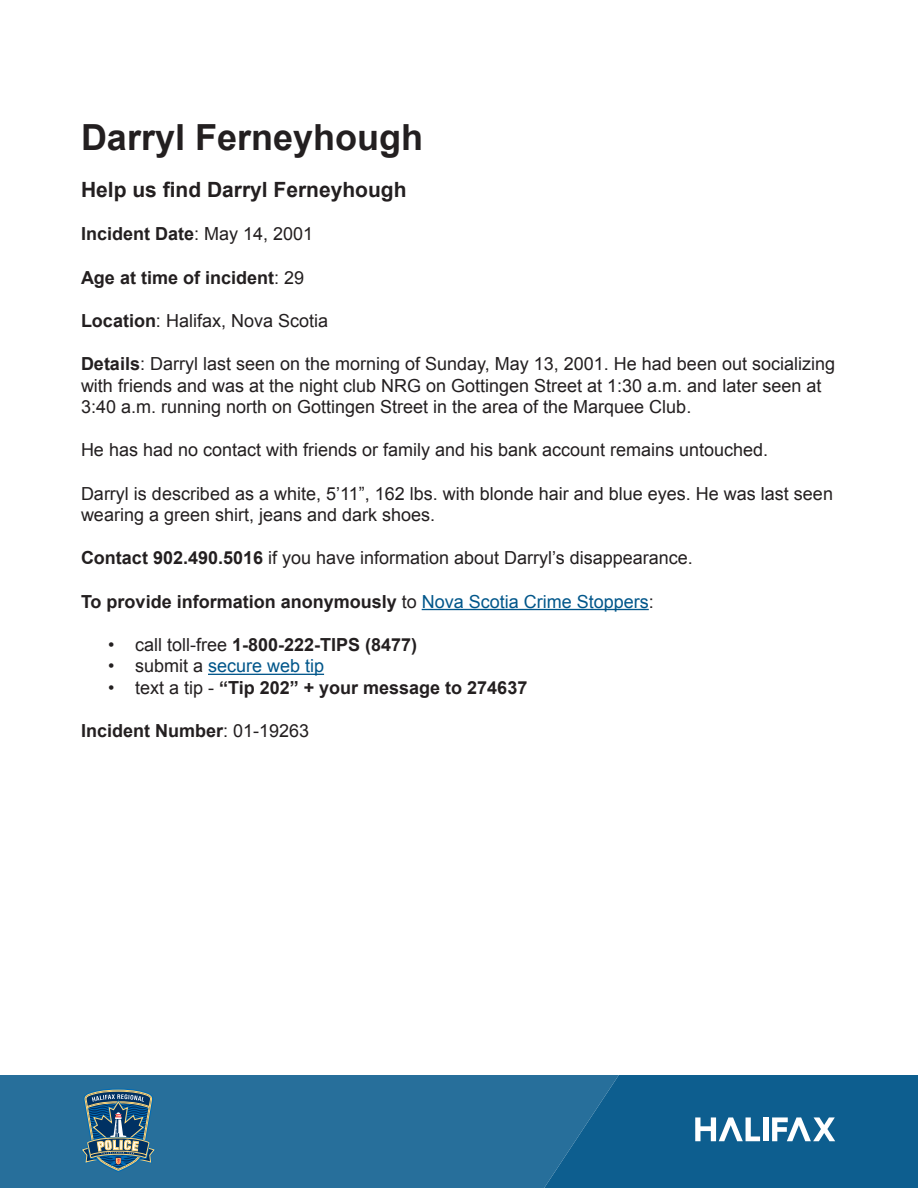
<style>
.page{position:relative;width:918px;height:1188px;background:#fff}
.page>*{position:absolute;margin:0;border:0;box-sizing:border-box;transform-origin:0 0}
.t1{font:700 36px "Arial";color:#231f20}
.t2{font:700 21px "Arial";color:#231f20}
.t3{font:18px/21.6px "Arial";color:#231f20}
.t4{font:700 18px "Arial";color:#231f20}
.t5{font:18px "Arial";color:#00568a}
.s1{font-weight:400}
.s2{font-weight:700}
.s3{font-weight:400;color:#00568a}
.s4{color:#231f20}
</style>
<div class="page">
<svg style="left:0;top:1076px;width:918px;height:112px;background:#1d6896"></svg>
<div style="left:763px;top:1117px;width:6px;height:24px;background:#fff"></div>
<svg style="left:772px;top:1117px;width:63px;height:24px"></svg>
<svg style="left:695px;top:1117px;width:65px;height:24px"></svg>
<svg style="left:81px;top:1089px;width:75px;height:83px;background:#457088"></svg>
<hr style="left:422px;top:609px;width:227px;height:1px;background:#00568a">
<hr style="left:208px;top:674px;width:116px;height:1px;background:#00568a">
<p class="t1" style="left:81px;top:114px;width:344px">Darryl Ferneyhough</p>
<p class="t2" style="left:81px;top:176px;width:327px">Help us find Darryl Ferneyhough</p>
<p class="t4" style="left:81px;top:222px;width:234px">Incident Date<span class="s1">: May 14, 2001</span></p>
<p class="t4" style="left:81px;top:265px;width:225px">Age at time of incident<span class="s1">: 29</span></p>
<p class="t3" style="left:81px;top:310px;width:249px"><span class="s2">Location</span>: Halifax, Nova Scotia</p>
<p class="t3" style="left:81px;top:353px;width:756px"><span class="s2">Details</span>: Darryl last seen on the morning of Sunday, May 13, 2001. He had been out socializing with friends and was at the night club NRG on Gottingen Street at 1:30 a.m. and later seen at<br>3:40 a.m. running north on Gottingen Street in the area of the Marquee Club.</p>
<p class="t3" style="left:81px;top:439px;width:689px">He has had no contact with friends or family and his bank account remains untouched.</p>
<p class="t3" style="left:81px;top:483px;width:754px">Darryl is described as a white, 5’11”, 162 lbs. with blonde hair and blue eyes. He was last seen wearing a green shirt, jeans and dark shoes.</p>
<p class="t3" style="left:81px;top:547px;width:613px"><span class="s2">Contact 902.490.5016</span> if you have information about Darryl’s disappearance.</p>
<p class="t4" style="left:81px;top:589px;width:574px">To provide information anonymously <span class="s1">to</span> <span class="s3">Nova Scotia Crime Stoppers</span><span class="s1">:</span></p>
<p class="t4" style="left:108px;top:632px;width:311px"><span class="s1">• call toll-free</span> 1-800-222-TIPS (8477)</p>
<p class="t5" style="left:108px;top:654px;width:218px"><span class="s4">• submit a</span> secure web tip</p>
<p class="t4" style="left:108px;top:676px;width:421px"><span class="s1">• text a tip -</span> “Tip 202” + your message to 274637</p>
<p class="t4" style="left:81px;top:719px;width:230px">Incident Number<span class="s1">: 01-19263</span></p>
</div>
